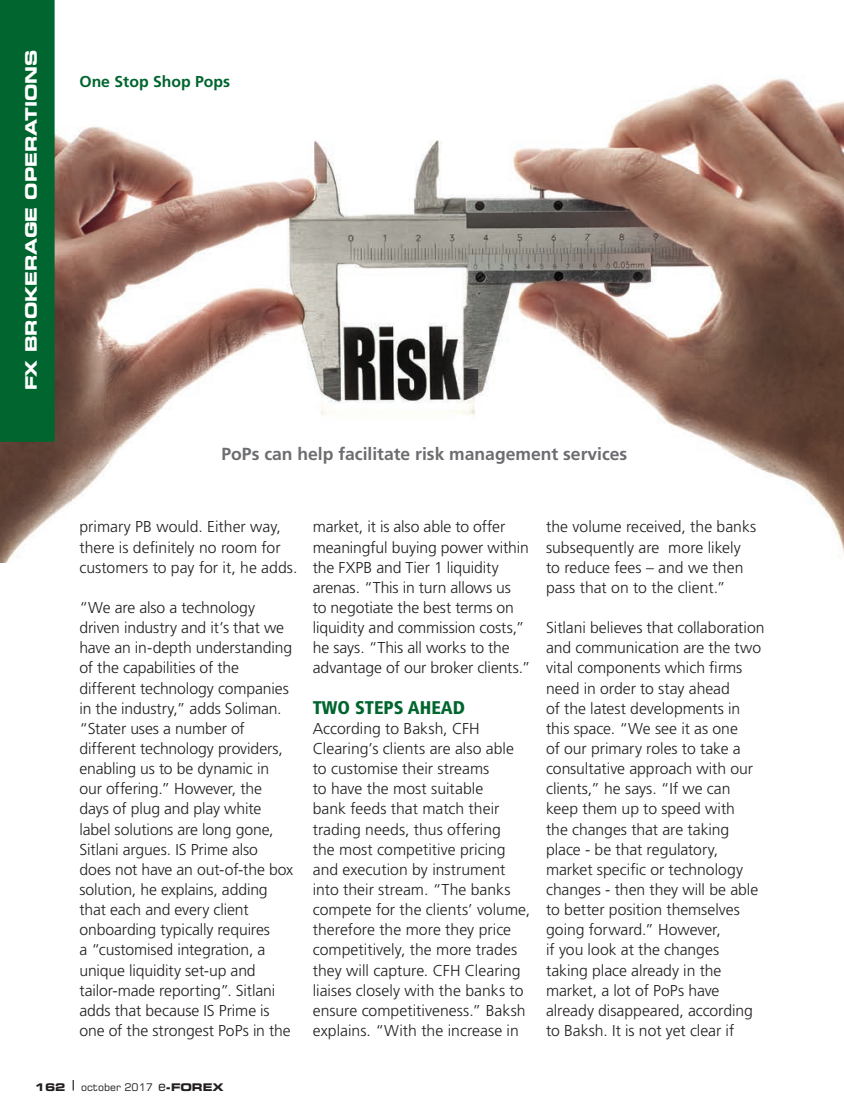
<style>
.page{position:relative;width:844px;height:1117px;background:#fff}
.page>*{position:absolute;margin:0;border:0;box-sizing:border-box;transform-origin:0 0}
.Paragraph_Title{font:900 condensed 18.38px "Frutiger";color:#00652e}
.Pulled_quotes{font:700 17.5px "Frutiger";color:#6c6d70}
.Body_text{font:300 15.75px/20.1px "Frutiger";letter-spacing:-.005em;color:#231f20}
.Section_title{font:700 expanded 15.75px "Square 721 BT";color:#fff}
.Body_text-2{font:700 15.75px "Frutiger";color:#00652e}
.t1{font:10.5px "Square 721 BT";color:#231f20}
.s1{font-weight:700;font-stretch:expanded}
.s2{font-size:14px}
</style>
<div class="page">
<img style="left:0;top:78px;width:843px;height:485px">
<div style="left:0;top:0;width:55px;height:441px;background:#00652e"></div>
<p class="Section_title" style="left:22px;top:390px;width:342px;rotate:-90deg">FX BROKERAGE OPERATIONS</p>
<p class="Body_text-2" style="left:79px;top:72px;width:152px">One Stop Shop Pops</p>
<p class="Pulled_quotes" style="left:221px;top:443px;width:407px">PoPs can help facilitate risk management services</p>
<p class="Body_text" style="left:79px;top:517px;width:219px">primary PB would. Either way, there is definitely no room for customers to pay for it, he adds.</p>
<p class="Body_text" style="left:79px;top:597px;width:215px">“We are also a technology driven industry and it’s that we have an in-depth understanding of the capabilities of the different technology companies in the industry,” adds Soliman. “Stater uses a number of different technology providers, enabling us to be dynamic in our offering.” However, the days of plug and play white label solutions are long gone,<br>Sitlani argues. IS Prime also does not have an out-of-the box solution, he explains, adding that each and every client onboarding typically requires<br>a “customised integration, a unique liquidity set-up and tailor-made reporting”. Sitlani adds that because IS Prime is one of the strongest PoPs in the</p>
<p class="Body_text" style="left:313px;top:517px;width:219px">market, it is also able to offer meaningful buying power within the FXPB and Tier 1 liquidity arenas. “This in turn allows us<br>to negotiate the best terms on liquidity and commission costs,” he says. “This all works to the advantage of our broker clients.”</p>
<p class="Paragraph_Title" style="left:313px;top:696px;width:154px">TWO STEPS AHEAD</p>
<p class="Body_text" style="left:313px;top:718px;width:219px">According to Baksh, CFH<br>Clearing’s clients are also able to customise their streams<br>to have the most suitable<br>bank feeds that match their trading needs, thus offering<br>the most competitive pricing and execution by instrument into their stream. “The banks compete for the clients’ volume, therefore the more they price competitively, the more trades they will capture. CFH Clearing liaises closely with the banks to ensure competitiveness.” Baksh explains. “With the increase in</p>
<p class="Body_text" style="left:546px;top:517px;width:212px">the volume received, the banks subsequently are more likely to reduce fees – and we then pass that on to the client.”</p>
<p class="Body_text" style="left:546px;top:617px;width:220px">Sitlani believes that collaboration and communication are the two vital components which firms need in order to stay ahead<br>of the latest developments in this space. “We see it as one<br>of our primary roles to take a consultative approach with our clients,” he says. “If we can keep them up to speed with<br>the changes that are taking place - be that regulatory, market specific or technology changes - then they will be able to better position themselves going forward.” However,<br>if you look at the changes taking place already in the market, a lot of PoPs have already disappeared, according to Baksh. It is not yet clear if</p>
<p class="t1" style="left:35px;top:1080px;width:190px"><span class="s1">162 </span><sup>|</sup> october 2017 <span class="s2">e</span><span class="s1">-FOREX</span></p>
</div>
